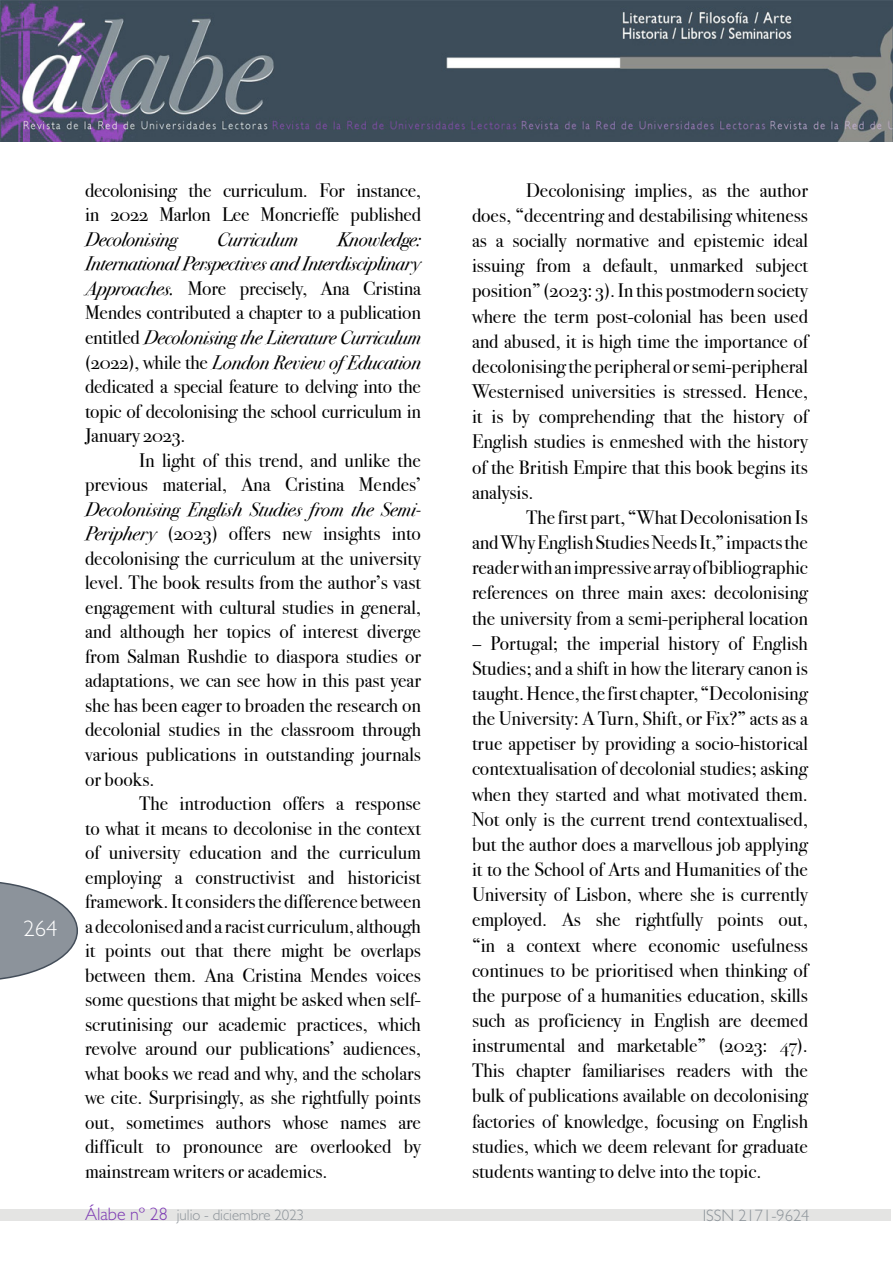
<style>
.page{position:relative;width:893px;height:1263px;background:#fff}
.page>*{position:absolute;margin:0;border:0;box-sizing:border-box;transform-origin:0 0}
.t1{font:300 22.5px "Gill Sans";color:#fff}
.TEXTO_ingles{font:19.5px/24.5px "Bodoni Svty Two OSITCTT Book";color:#000;text-align:justify}
.TEXTO_ingles-2{font:19.5px "Bodoni Svty Two OSITCTT Book It";letter-spacing:-.01em;color:#000}
.t2{font:300 16.5px "Gill Sans";color:#8d949a}
.t3{font:300 15px "Gill Sans";color:#8d949a}
.s1{font-family:"Bodoni Svty Two OSITCTT Book It"}
.s2{font-size:18px;color:#7d3ab3}
</style>
<div class="page">
<svg style="left:0;top:882px;width:78px;height:98px"></svg>
<img style="left:0;top:0;width:893px;height:141px">
<div style="left:0;top:1210px;width:891px;height:11px;background:#e4e4e3"></div>
<p class="t1" style="left:24px;top:915px;width:35px">264</p>
<p class="TEXTO_ingles" style="left:85px;top:178px;width:337px">decolonising the curriculum. For instance, in 2022 Marlon Lee Moncrieffe published <span class="s1">Decolonising</span></p>
<p class="TEXTO_ingles" style="left:85px;top:227px;width:337px;text-indent:252px"><span class="s1">Knowledge:<br>International Perspectives and Interdisciplinary Approaches.</span> More precisely, Ana Cristina Mendes contributed a chapter to a publication entitled <span class="s1">Decolonising the Literature Curriculum </span>(2022), while the <span class="s1">London Review of Education </span>dedicated a special feature to delving into the topic of decolonising the school curriculum in January 2023.</p>
<p class="TEXTO_ingles" style="left:85px;top:448px;width:337px;text-indent:54px">In light of this trend, and unlike the previous material, Ana Cristina Mendes’ <span class="s1">Decolonising English Studies from the Semi-Periphery</span> (2023) offers new insights into decolonising the curriculum at the university level. The book results from the author’s vast engagement with cultural studies in general, and although her topics of interest diverge from Salman Rushdie to diaspora studies or adaptations, we can see how in this past year she has been eager to broaden the research on decolonial studies in the classroom through various publications in outstanding journals or books.</p>
<p class="TEXTO_ingles" style="left:85px;top:791px;width:337px;text-indent:54px">The introduction offers a response to what it means to decolonise in the context of university education and the curriculum employing a constructivist and historicist framework. It considers the difference between a decolonised and a racist curriculum, although it points out that there might be overlaps between them. Ana Cristina Mendes voices some questions that might be asked when self&shy;scrutinising our academic practices, which revolve around our publications’ audiences, what books we read and why, and the scholars we cite. Surprisingly, as she rightfully points out, sometimes authors whose names are difficult to pronounce are overlooked by mainstream writers or academics.</p>
<p class="TEXTO_ingles-2" style="left:217px;top:227px;width:82px">Curriculum</p>
<p class="TEXTO_ingles" style="left:472px;top:178px;width:337px;line-height:25.2px;text-indent:54px">Decolonising implies, as the author does, “decentring and destabilising whiteness as a socially normative and epistemic ideal issuing from a default, unmarked subject position” (2023: 3). In this postmodern society where the term post-colonial has been used and abused, it is high time the importance of decolonising the peripheral or semi-peripheral Westernised universities is stressed. Hence, it is by comprehending that the history of English studies is enmeshed with the history of the British Empire that this book begins its analysis.</p>
<p class="TEXTO_ingles" style="left:472px;top:505px;width:337px;line-height:25.2px;text-indent:54px">The first part, “What Decolonisation Is and Why English Studies Needs It,” impacts the reader with an impressive array of bibliographic references on three main axes: decolonising the university from a semi-peripheral location</p>
<p class="TEXTO_ingles" style="left:472px;top:630px;width:337px;line-height:25.2px">– Portugal; the imperial history of English Studies; and a shift in how the literary canon is taught. Hence, the first chapter, “Decolonising the University: A Turn, Shift, or Fix?” acts as a true appetiser by providing a socio-historical contextualisation of decolonial studies; asking when they started and what motivated them.<br>Not only is the current trend contextualised, but the author does a marvellous job applying it to the School of Arts and Humanities of the University of Lisbon, where she is currently employed. As she rightfully points out, “in a context where economic usefulness continues to be prioritised when thinking of the purpose of a humanities education, skills such as proficiency in English are deemed instrumental and marketable” (2023: 47).<br>This chapter familiarises readers with the bulk of publications available on decolonising factories of knowledge, focusing on English studies, which we deem relevant for graduate students wanting to delve into the topic.</p>
<p class="t3" style="left:85px;top:1206px;width:221px"><span class="s2">Álabe nº 28</span> julio - diciembre 2023</p>
<p class="t2" style="left:703px;top:1205px;width:108px">ISSN 2171-9624</p>
</div>
